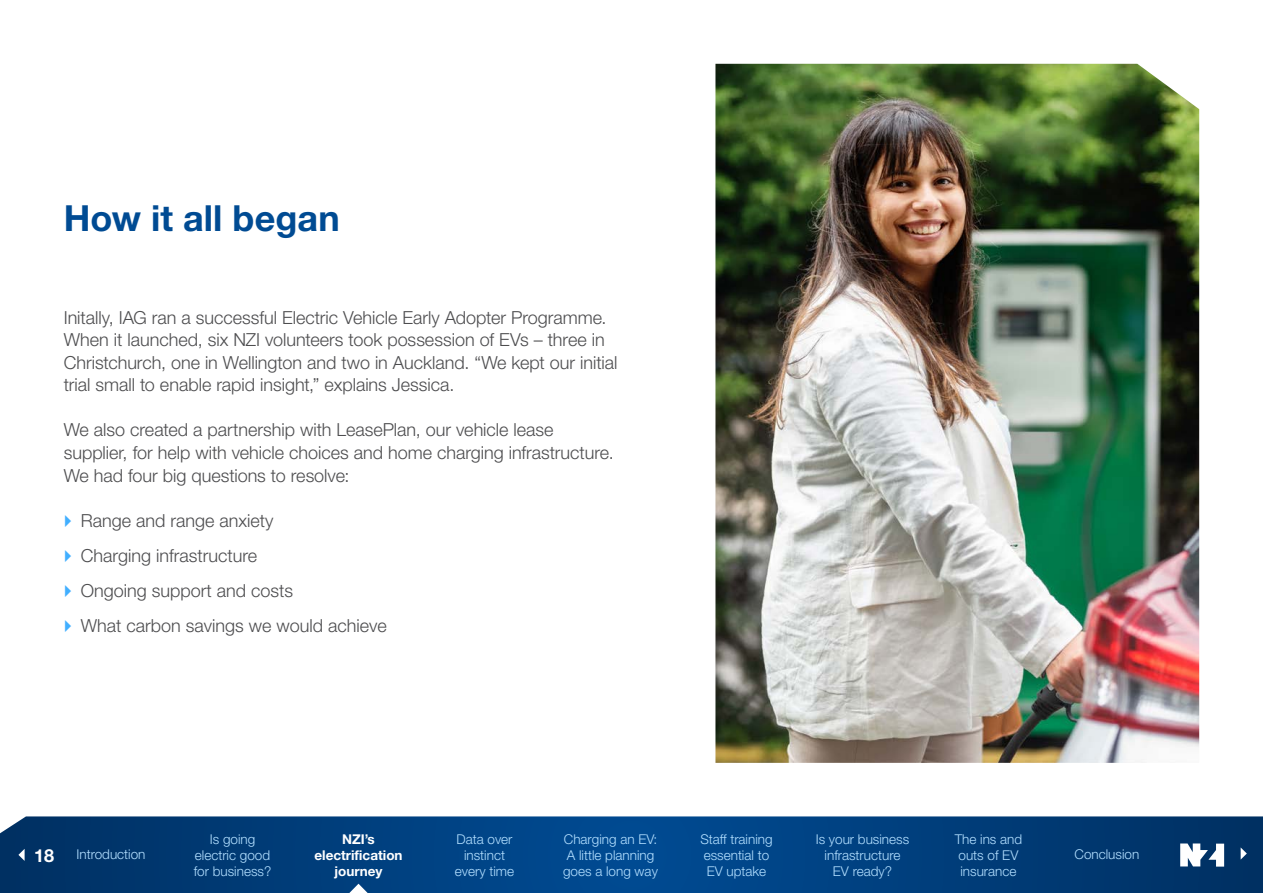
<style>
.page{position:relative;width:1263px;height:893px;background:#fff}
.page>*{position:absolute;margin:0;border:0;box-sizing:border-box;transform-origin:0 0}
.t1{font:700 36px "Helvetica Neue LT Pro";color:#004b93}
.t2{font:300 18px/22.5px "Helvetica Neue LT Pro";color:#4d4d4f}
.t3{font:700 18px "Helvetica Neue LT Pro";color:#fff}
.t4{font:300 13.5px/15.8px "Helvetica Neue LT Pro";color:#b3dfff;text-align:center}
.t5{font:700 13.5px/15.8px "Helvetica Neue LT Pro";color:#fff;text-align:center}
</style>
<div class="page">
<img style="left:715px;top:64px;width:484px;height:699px">
<svg style="left:0;top:816px;width:1263px;height:77px;background:#023f7b"></svg>
<svg style="left:18px;top:849px;width:7px;height:12px"></svg>
<svg style="left:1241px;top:847px;width:6px;height:13px"></svg>
<svg style="left:349px;top:884px;width:19px;height:9px"></svg>
<svg style="left:1180px;top:843px;width:44px;height:24px"></svg>
<h1 class="t1" style="left:64px;top:196px;width:277px">How it all began</h1>
<p class="t2" style="left:64px;top:306px;width:555px">Initally, IAG ran a successful Electric Vehicle Early Adopter Programme.<br>When it launched, six NZI volunteers took possession of EVs – three in Christchurch, one in Wellington and two in Auckland. “We kept our initial trial small to enable rapid insight,” explains Jessica.</p>
<p class="t2" style="left:64px;top:418px;width:551px">We also created a partnership with LeasePlan, our vehicle lease supplier, for help with vehicle choices and home charging infrastructure.<br>We had four big questions to resolve:</p>
<p class="t2" style="left:81px;top:502px;width:308px;line-height:35.2px">Range and range anxiety<br>Charging infrastructure<br>Ongoing support and costs<br>What carbon savings we would achieve</p>
<p class="t3" style="left:34px;top:844px;width:22px">18</p>
<p class="t4" style="left:77px;top:846px;width:71px">Introduction</p>
<p class="t4" style="left:194px;top:831px;width:79px">Is going electric good for business?</p>
<p class="t5" style="left:314px;top:831px;width:90px">NZI’s electrification journey</p>
<p class="t4" style="left:455px;top:831px;width:61px">Data over instinct every time</p>
<p class="t4" style="left:563px;top:831px;width:96px;text-align:left">Charging an EV:<br>A little planning goes a long way</p>
<p class="t4" style="left:700px;top:831px;width:74px;text-align:left">Staff training essential to<br>EV uptake</p>
<p class="t4" style="left:816px;top:831px;width:95px">Is your business infrastructure<br>EV ready?</p>
<p class="t4" style="left:955px;top:831px;width:69px;text-align:left">The ins and outs of EV insurance</p>
<p class="t4" style="left:1074px;top:846px;width:66px">Conclusion</p>
</div>
